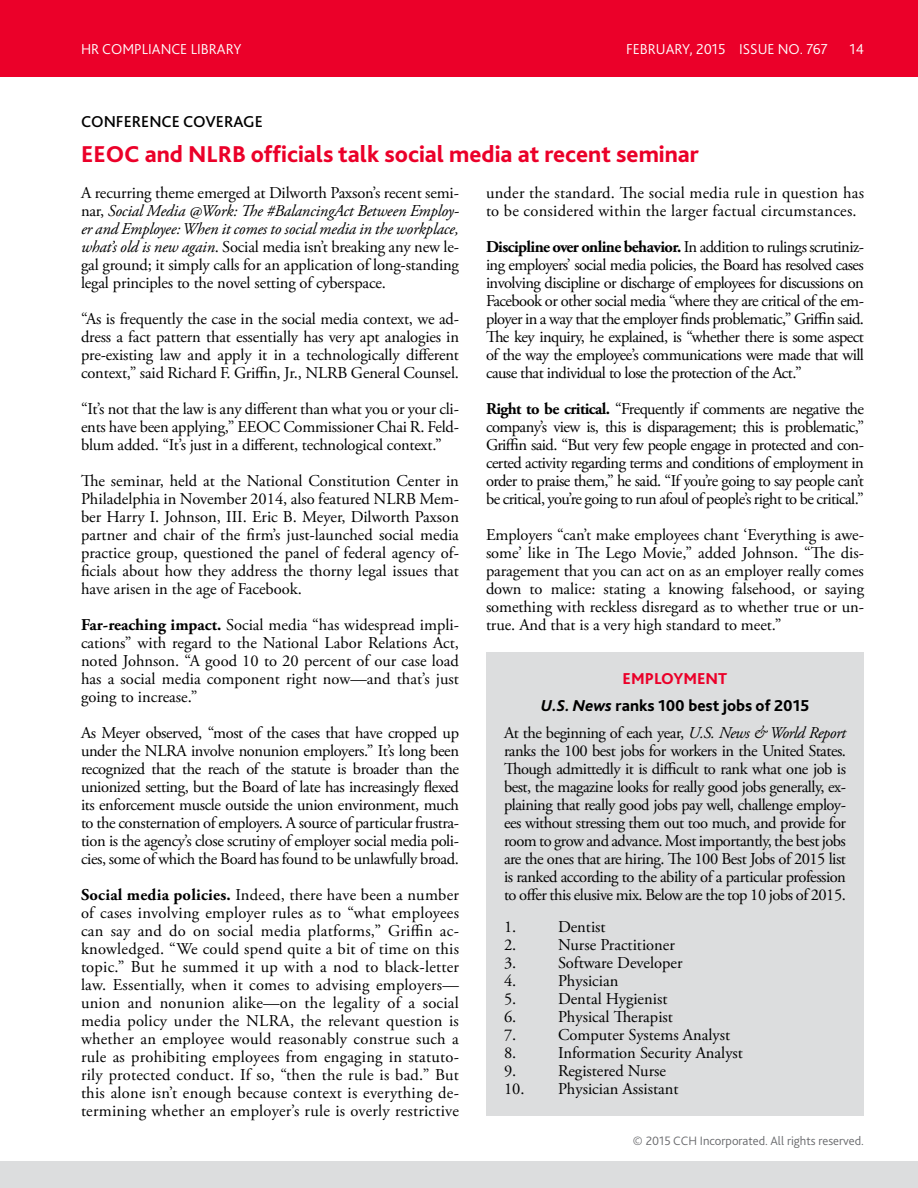
<style>
.page{position:relative;width:918px;height:1188px;background:#fff}
.page>*{position:absolute;margin:0;border:0;box-sizing:border-box;transform-origin:0 0}
.H1_A{font:800 24px "Bliss 2";color:#eb0029}
.Body_A{font:16.5px/18px "Adobe Garamond Pro";letter-spacing:-.01em;color:#000;text-align:justify}
.Body_B{font:16.5px/18px "Adobe Garamond Pro";color:#000;text-align:justify}
.Body_A-2{font:16.5px/18px "Adobe Garamond Pro";letter-spacing:.015em;color:#000}
.Table_H1_B{font:800 16.5px "Bliss 2";color:#000}
.Kicker{font:500 16.5px "Bliss 2";color:#000}
.Table_H1_A{font:800 16.5px "Bliss 2";color:#eb0029}
.t1{font:300 15px "Bliss 2";color:#fff}
.t2{font:300 12.75px "Bliss 2";color:#696a6d}
.s1{font-style:italic}
.s2{font-weight:700}
</style>
<div class="page">
<div style="left:0;top:0;width:918px;height:76px;background:#eb0029"></div>
<div style="left:0;top:1162px;width:918px;height:26px;background:#dcddde"></div>
<div style="left:486px;top:652px;width:378px;height:464px;background:#dcddde"></div>
<p class="t1" style="left:81px;top:40px;width:162px">HR COMPLIANCE LIBRARY</p>
<p class="t1" style="left:626px;top:40px;width:203px">FEBRUARY, 2015 ISSUE NO. 767</p>
<p class="t1" style="left:850px;top:40px;width:16px">14</p>
<p class="Kicker" style="left:81px;top:112px;width:183px">CONFERENCE COVERAGE</p>
<p class="H1_A" style="left:81px;top:139px;width:620px">EEOC and NLRB officials talk social media at recent seminar</p>
<p class="Body_A" style="left:81px;top:184px;width:380px">A recurring theme emerged at Dilworth Paxson’s recent semi&shy;nar, <span class="s1">Social Media @Work: The #BalancingAct Between Employ&shy;er and Employee: When it comes to social media in the workplace, what’s old is new again</span>. Social media isn’t breaking any new le&shy;gal ground; it simply calls for an application of long-standing legal principles to the novel setting of cyberspace.</p>
<p class="Body_A" style="left:81px;top:310px;width:380px">“As is frequently the case in the social media context, we ad&shy;dress a fact pattern that essentially has very apt analogies in pre-existing law and apply it in a technologically different context,” said Richard F. Griffin, Jr., NLRB General Counsel.</p>
<p class="Body_A" style="left:81px;top:400px;width:380px">“It’s not that the law is any different than what you or your cli&shy;ents have been applying,” EEOC Commissioner Chai R. Feld&shy;blum added. “It’s just in a different, technological context.”</p>
<p class="Body_A" style="left:81px;top:472px;width:380px">The seminar, held at the National Constitution Center in Philadelphia in November 2014, also featured NLRB Mem&shy;ber Harry I. Johnson, III. Eric B. Meyer, Dilworth Paxson partner and chair of the firm’s just-launched social media practice group, questioned the panel of federal agency of&shy;ficials about how they address the thorny legal issues that have arisen in the age of Facebook.</p>
<p class="Body_A" style="left:81px;top:616px;width:380px"><span class="s2">Far-reaching impact.</span> Social media “has widespread impli&shy;cations” with regard to the National Labor Relations Act, noted Johnson. “A good 10 to 20 percent of our case load has a social media component right now—and that’s just going to increase.”</p>
<p class="Body_A" style="left:81px;top:724px;width:380px">As Meyer observed, “most of the cases that have cropped up under the NLRA involve nonunion employers.” It’s long been recognized that the reach of the statute is broader than the unionized setting, but the Board of late has increasingly flexed its enforcement muscle outside the union environment, much to the consternation of employers. A source of particular frustra&shy;tion is the agency’s close scrutiny of employer social media poli&shy;cies, some of which the Board has found to be unlawfully broad.</p>
<p class="Body_A" style="left:81px;top:886px;width:380px"><span class="s2">Social media policies.</span> Indeed, there have been a number of cases involving employer rules as to “what employees can say and do on social media platforms,” Griffin ac&shy;knowledged. “We could spend quite a bit of time on this topic.” But he summed it up with a nod to black-letter law. Essentially, when it comes to advising employers— union and nonunion alike—on the legality of a social media policy under the NLRA, the relevant question is whether an employee would reasonably construe such a rule as prohibiting employees from engaging in statuto&shy;rily protected conduct. If so, “then the rule is bad.” But this alone isn’t enough because context is everything de&shy;termining whether an employer’s rule is overly restrictive</p>
<p class="Body_A-2" style="left:486px;top:184px;width:380px">under the standard. The social media rule in question has to be considered within the larger factual circumstances.</p>
<p class="Body_A" style="left:486px;top:238px;width:380px"><span class="s2">Discipline over online behavior.</span> In addition to rulings scrutiniz&shy;ing employers’ social media policies, the Board has resolved cases involving discipline or discharge of employees for discussions on Facebook or other social media “where they are critical of the em&shy;ployer in a way that the employer finds problematic,” Griffin said.<br>The key inquiry, he explained, is “whether there is some aspect of the way the employee’s communications were made that will cause that individual to lose the protection of the Act.”</p>
<p class="Body_A" style="left:486px;top:400px;width:380px"><span class="s2">Right to be critical.</span> “Frequently if comments are negative the company’s view is, this is disparagement; this is problematic,” Griffin said. “But very few people engage in protected and con&shy;certed activity regarding terms and conditions of employment in order to praise them,” he said. “If you’re going to say people can’t be critical, you’re going to run afoul of people’s right to be critical.”</p>
<p class="Body_A" style="left:486px;top:526px;width:380px">Employers “can’t make employees chant ‘Everything is awe&shy;some’ like in The Lego Movie,” added Johnson. “The dis&shy;paragement that you can act on as an employer really comes down to malice: stating a knowing falsehood, or saying something with reckless disregard as to whether true or un&shy;true. And that is a very high standard to meet.”</p>
<p class="Table_H1_A" style="left:623px;top:668px;width:106px">EMPLOYMENT</p>
<p class="Table_H1_B" style="left:541px;top:695px;width:270px"><span class="s1">U.S. News</span> ranks 100 best jobs of 2015</p>
<p class="Body_B" style="left:504px;top:724px;width:344px">At the beginning of each year, <span class="s1">U.S. News &amp; World Report </span>ranks the 100 best jobs for workers in the United States.<br>Though admittedly it is difficult to rank what one job is best, the magazine looks for really good jobs generally, ex&shy;plaining that really good jobs pay well, challenge employ&shy;ees without stressing them out too much, and provide for room to grow and advance. Most importantly, the best jobs are the ones that are hiring. The 100 Best Jobs of 2015 list is ranked according to the ability of a particular profession to offer this elusive mix. Below are the top 10 jobs of 2015.</p>
<p class="Body_B" style="left:504px;top:918px;width:14px">1.</p>
<p class="Body_B" style="left:558px;top:918px;width:49px">Dentist</p>
<p class="Body_B" style="left:504px;top:936px;width:14px">2.</p>
<p class="Body_B" style="left:558px;top:936px;width:118px">Nurse Practitioner</p>
<p class="Body_B" style="left:504px;top:954px;width:14px">3.</p>
<p class="Body_B" style="left:558px;top:954px;width:126px">Software Developer</p>
<p class="Body_B" style="left:504px;top:972px;width:14px">4.</p>
<p class="Body_B" style="left:558px;top:972px;width:62px">Physician</p>
<p class="Body_B" style="left:504px;top:990px;width:14px">5.</p>
<p class="Body_B" style="left:558px;top:990px;width:111px">Dental Hygienist</p>
<p class="Body_B" style="left:504px;top:1008px;width:14px">6.</p>
<p class="Body_B" style="left:558px;top:1008px;width:116px">Physical Therapist</p>
<p class="Body_B" style="left:504px;top:1026px;width:14px">7.</p>
<p class="Body_B" style="left:558px;top:1026px;width:174px">Computer Systems Analyst</p>
<p class="Body_B" style="left:504px;top:1044px;width:14px">8.</p>
<p class="Body_B" style="left:558px;top:1044px;width:186px">Information Security Analyst</p>
<p class="Body_B" style="left:504px;top:1062px;width:14px">9.</p>
<p class="Body_B" style="left:558px;top:1062px;width:110px">Registered Nurse</p>
<p class="Body_B" style="left:504px;top:1080px;width:176px">10. Physician Assistant</p>
<p class="t2" style="left:633px;top:1133px;width:233px">© 2015 CCH Incorporated. All rights reserved.</p>
</div>
